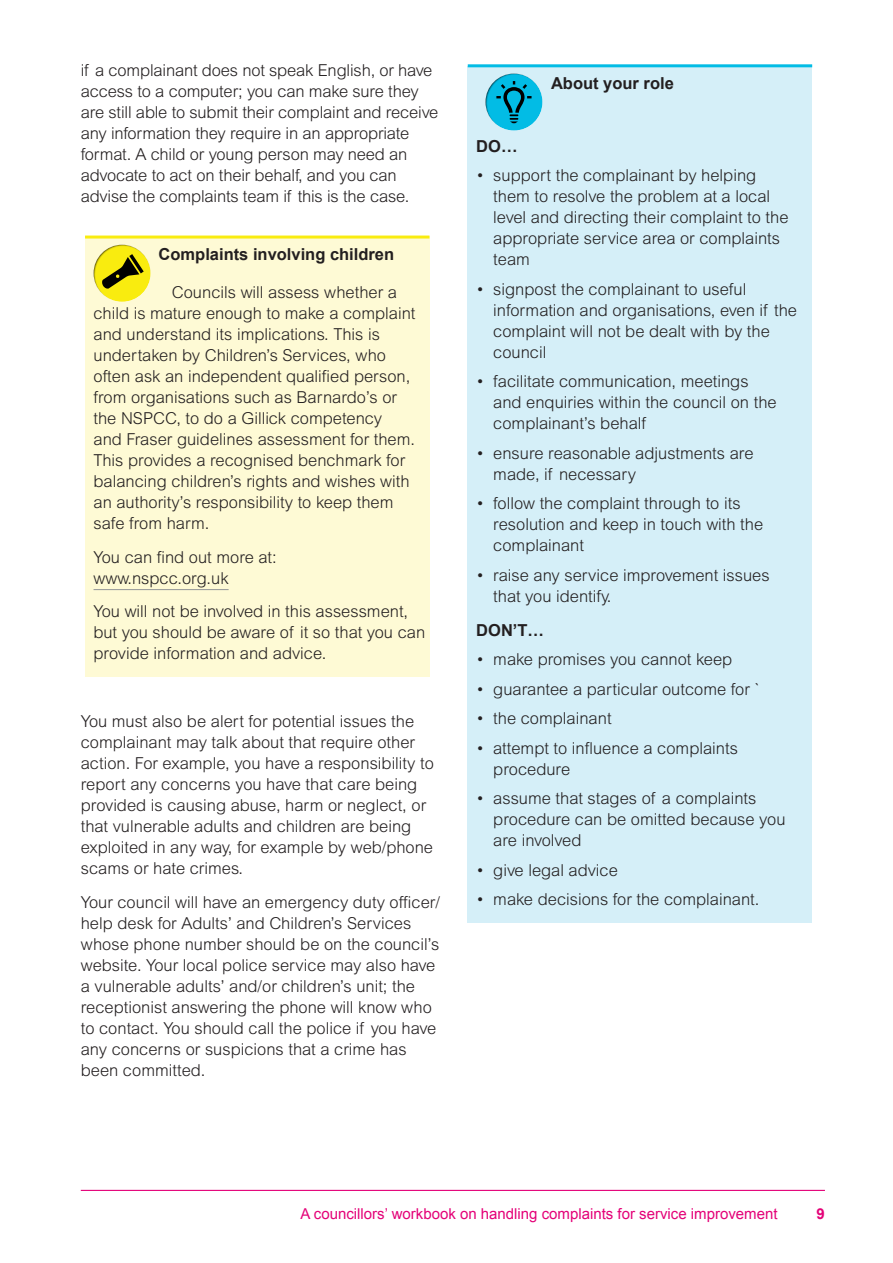
<style>
.page{position:relative;width:893px;height:1263px;background:#fff}
.page>*{position:absolute;margin:0;border:0;box-sizing:border-box;transform-origin:0 0}
.info_box_yellow_copy{font:300 16.5px/21px "Arial MT Std";color:#231f20}
.A4_Body{font:300 16.5px/21px "Arial MT Std";color:#231f20}
.info_box_yellow{font:700 16.5px "Arial";color:#231f20}
.info_box_blue{font:700 16.5px "Arial";color:#231f20}
.info_box_blue_copy{font:700 16.5px "Arial";color:#231f20}
.t1{font:15px "Arial";color:#e40278}
.t2{font:700 15px "Arial";color:#e40278}
</style>
<div class="page">
<hr style="left:81px;top:1190px;width:744px;height:1px;background:#e40278">
<div style="left:85px;top:236px;width:344px;height:41px;background:#fefad5"></div>
<hr style="left:85px;top:236px;width:344px;height:3px;background:#f9ec0f">
<div style="left:85px;top:275px;width:344px;height:271px;background:#fefad5"></div>
<div style="left:85px;top:540px;width:344px;height:61px;background:#fefad5"></div>
<hr style="left:94px;top:589px;width:135px;height:1px;background:#939598">
<div style="left:85px;top:595px;width:344px;height:82px;background:#fefad5"></div>
<div style="left:92px;top:236px;width:60px;height:67px;background:#231f20;opacity:.75"></div>
<svg style="left:102px;top:254px;width:42px;height:35px"></svg>
<div style="left:468px;top:66px;width:344px;height:65px;background:#d5eff8"></div>
<hr style="left:468px;top:64px;width:344px;height:3px;background:#02bce5">
<div style="left:468px;top:129px;width:344px;height:40px;background:#d5eff8"></div>
<div style="left:468px;top:159px;width:344px;height:124px;background:#d5eff8"></div>
<div style="left:468px;top:272px;width:344px;height:103px;background:#d5eff8"></div>
<div style="left:468px;top:365px;width:344px;height:82px;background:#d5eff8"></div>
<div style="left:468px;top:436px;width:344px;height:61px;background:#d5eff8"></div>
<div style="left:468px;top:487px;width:344px;height:82px;background:#d5eff8"></div>
<div style="left:468px;top:558px;width:344px;height:61px;background:#d5eff8"></div>
<div style="left:468px;top:613px;width:344px;height:40px;background:#d5eff8"></div>
<div style="left:468px;top:643px;width:344px;height:39px;background:#d5eff8"></div>
<div style="left:468px;top:672px;width:344px;height:40px;background:#d5eff8"></div>
<div style="left:468px;top:702px;width:344px;height:39px;background:#d5eff8"></div>
<div style="left:468px;top:731px;width:344px;height:61px;background:#d5eff8"></div>
<div style="left:468px;top:782px;width:344px;height:81px;background:#d5eff8"></div>
<div style="left:468px;top:853px;width:344px;height:40px;background:#d5eff8"></div>
<div style="left:468px;top:883px;width:344px;height:39px;background:#d5eff8"></div>
<div style="left:484px;top:72px;width:60px;height:60px;background:#231f20;opacity:.75"></div>
<svg style="left:496px;top:81px;width:35px;height:42px"></svg>
<p class="A4_Body" style="left:81px;top:59px;width:359px">if a complainant does not speak English, or have access to a computer; you can make sure they are still able to submit their complaint and receive any information they require in an appropriate format. A child or young person may need an advocate to act on their behalf, and you can advise the complaints team if this is the case.</p>
<p class="info_box_yellow" style="left:159px;top:243px;width:237px">Complaints involving children</p>
<p class="info_box_yellow_copy" style="left:94px;top:281px;width:323px;text-indent:78px">Councils will assess whether a child is mature enough to make a complaint and understand its implications. This is undertaken by Children’s Services, who often ask an independent qualified person, from organisations such as Barnardo’s or the NSPCC, to do a Gillick competency<br>and Fraser guidelines assessment for them.<br>This provides a recognised benchmark for balancing children’s rights and wishes with an authority’s responsibility to keep them safe from harm.</p>
<p class="info_box_yellow_copy" style="left:94px;top:546px;width:185px">You can find out more at: www.nspcc.org.uk</p>
<p class="info_box_yellow_copy" style="left:94px;top:601px;width:333px">You will not be involved in this assessment, but you should be aware of it so that you can provide information and advice.</p>
<p class="A4_Body" style="left:81px;top:710px;width:355px">You must also be alert for potential issues the complainant may talk about that require other action. For example, you have a responsibility to report any concerns you have that care being provided is causing abuse, harm or neglect, or that vulnerable adults and children are being exploited in any way, for example by web/phone scams or hate crimes.</p>
<p class="A4_Body" style="left:81px;top:891px;width:361px">Your council will have an emergency duty officer/ help desk for Adults’ and Children’s Services whose phone number should be on the council’s website. Your local police service may also have a vulnerable adults’ and/or children’s unit; the receptionist answering the phone will know who to contact. You should call the police if you have any concerns or suspicions that a crime has been committed.</p>
<p class="info_box_blue" style="left:551px;top:72px;width:124px">About your role</p>
<p class="info_box_blue_copy" style="left:476px;top:135px;width:43px">DO…</p>
<p class="info_box_yellow_copy" style="left:493px;top:165px;width:297px;text-indent:-17px">• support the complainant by helping them to resolve the problem at a local level and directing their complaint to the appropriate service area or complaints team</p>
<p class="info_box_yellow_copy" style="left:493px;top:279px;width:305px;text-indent:-17px">• signpost the complainant to useful information and organisations, even if the complaint will not be dealt with by the council</p>
<p class="info_box_yellow_copy" style="left:493px;top:371px;width:285px;text-indent:-17px">• facilitate communication, meetings and enquiries within the council on the complainant’s behalf</p>
<p class="info_box_yellow_copy" style="left:493px;top:443px;width:262px;text-indent:-17px">• ensure reasonable adjustments are made, if necessary</p>
<p class="info_box_yellow_copy" style="left:493px;top:493px;width:271px;text-indent:-17px">• follow the complaint through to its resolution and keep in touch with the complainant</p>
<p class="info_box_yellow_copy" style="left:493px;top:565px;width:278px;text-indent:-17px">• raise any service improvement issues that you identify.</p>
<p class="info_box_blue_copy" style="left:476px;top:619px;width:69px">DON’T…</p>
<p class="info_box_yellow_copy" style="left:476px;top:649px;width:258px">• make promises you cannot keep</p>
<p class="info_box_yellow_copy" style="left:476px;top:678px;width:285px">• guarantee a particular outcome for `</p>
<p class="info_box_yellow_copy" style="left:476px;top:708px;width:137px">• the complainant</p>
<p class="info_box_yellow_copy" style="left:493px;top:737px;width:246px;text-indent:-17px">• attempt to influence a complaints procedure</p>
<p class="info_box_yellow_copy" style="left:493px;top:788px;width:294px;text-indent:-17px">• assume that stages of a complaints procedure can be omitted because you are involved</p>
<p class="info_box_yellow_copy" style="left:476px;top:859px;width:143px">• give legal advice</p>
<p class="info_box_yellow_copy" style="left:476px;top:889px;width:285px">• make decisions for the complainant.</p>
<p class="t1" style="left:300px;top:1203px;width:479px">A councillors’ workbook on handling complaints for service improvement</p>
<p class="t2" style="left:817px;top:1203px;width:10px">9</p>
</div>
